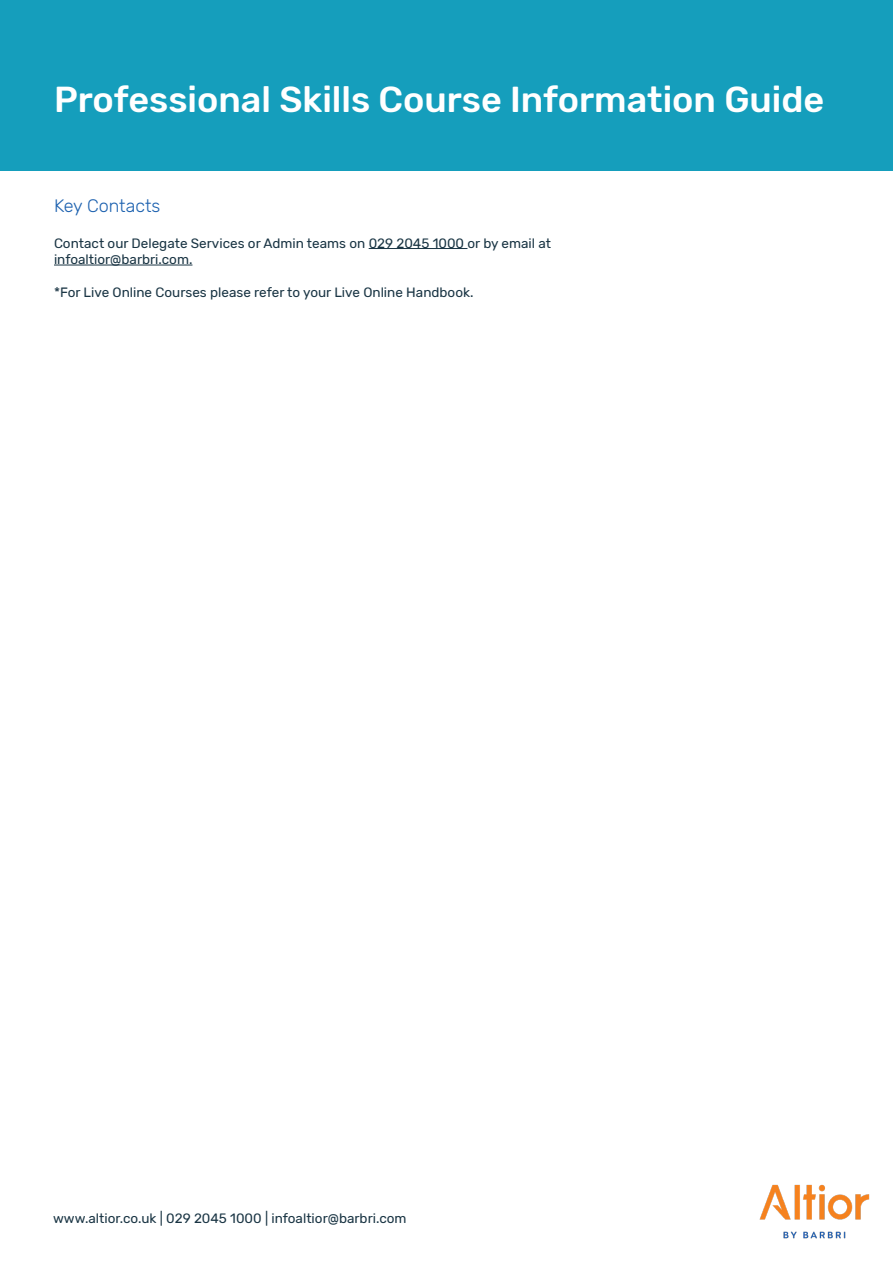
<style>
.page{position:relative;width:893px;height:1263px;background:#fff}
.page>*{position:absolute;margin:0;border:0;box-sizing:border-box;transform-origin:0 0}
.t1{font:500 36px "Rubik";color:#fff}
.t2{font:300 18px "Rubik";color:#1c61af}
.t3{font:13.5px/16.5px "Rubik";color:#1a3544}
</style>
<div class="page">
<hr style="left:369px;top:248px;width:98px;height:1px;background:#1a3544">
<hr style="left:54px;top:265px;width:138px;height:1px;background:#1a3544">
<div style="left:0;top:0;width:893px;height:170px;background:#159ebc"></div>
<img style="left:759px;top:1184px;width:111px;height:55px">
<p class="t1" style="left:54px;top:79px;width:772px">Professional Skills Course Information Guide</p>
<p class="t2" style="left:54px;top:196px;width:108px">Key Contacts</p>
<p class="t3" style="left:54px;top:235px;width:499px">Contact our Delegate Services or Admin teams on 029 2045 1000 or by email at infoaltior@barbri.com.</p>
<p class="t3" style="left:54px;top:285px;width:421px">*For Live Online Courses please refer to your Live Online Handbook.</p>
<p class="t3" style="left:53px;top:1210px;width:355px">www.altior.co.uk | 029 2045 1000 | infoaltior@barbri.com</p>
</div>
